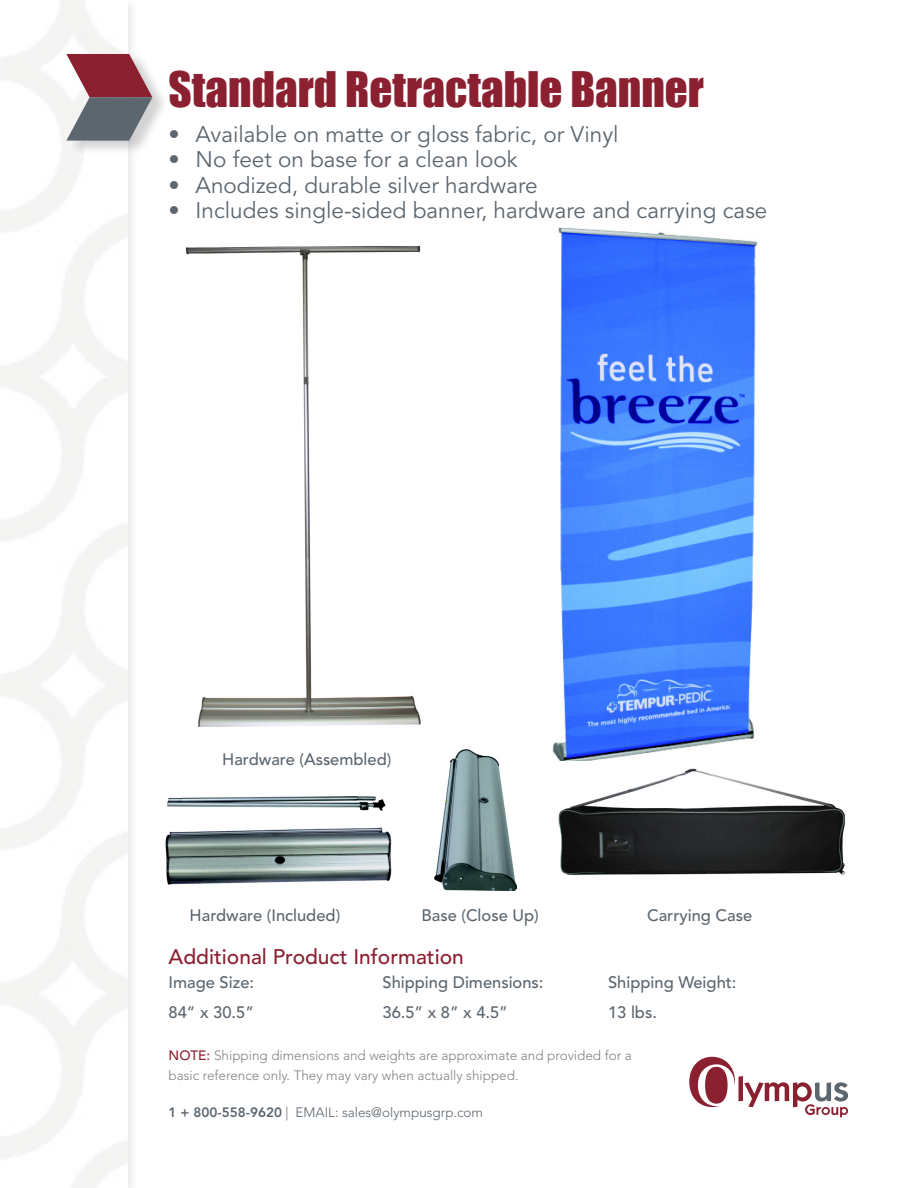
<style>
.page{position:relative;width:918px;height:1188px;background:#fff}
.page>*{position:absolute;margin:0;border:0;box-sizing:border-box;transform-origin:0 0}
.t1{font:45px "Impact";color:#8b2031}
.t2{font:22.5px "Avenir LT Std";color:#5c666f}
.t3{font:500 21px "Avenir LT Std";color:#8b2031}
.t4{font:500 16.5px "Avenir LT Std";color:#5c666f}
.t5{font:300 13.5px/19.8px "Avenir LT Std";color:#808285}
.t6{font:300 13.5px "Avenir LT Std";color:#5c666f}
.s1{font-weight:500;color:#8b2031}
.s2{font-weight:800}
</style>
<div class="page">
<div style="left:0;top:0;width:139px;height:1188px;background:#231f20;opacity:.1"></div>
<img style="left:552px;top:227px;width:205px;height:534px">
<img style="left:185px;top:245px;width:236px;height:482px">
<div style="left:68px;top:52px;width:101px;height:103px;background:#231f20;opacity:.2"></div>
<svg style="left:66px;top:54px;width:86px;height:87px"></svg>
<svg style="left:689px;top:1057px;width:159px;height:61px"></svg>
<img style="left:435px;top:749px;width:81px;height:141px">
<img style="left:165px;top:796px;width:227px;height:89px">
<img style="left:558px;top:768px;width:288px;height:107px">
<p class="t1" style="left:169px;top:55px;width:537px">Standard Retractable Banner</p>
<p class="t2" style="left:169px;top:121px;width:451px">• Available on matte or gloss fabric, or Vinyl</p>
<p class="t2" style="left:169px;top:147px;width:351px">• No feet on base for a clean look</p>
<p class="t2" style="left:169px;top:172px;width:371px">• Anodized, durable silver hardware</p>
<p class="t2" style="left:169px;top:198px;width:600px">• Includes single-sided banner, hardware and carrying case</p>
<p class="t4" style="left:222px;top:750px;width:171px">Hardware (Assembled)</p>
<p class="t4" style="left:190px;top:906px;width:152px">Hardware (Included)</p>
<p class="t4" style="left:421px;top:906px;width:119px">Base (Close Up)</p>
<p class="t4" style="left:647px;top:906px;width:107px">Carrying Case</p>
<p class="t3" style="left:169px;top:944px;width:297px">Additional Product Information</p>
<p class="t4" style="left:169px;top:973px;width:87px">Image Size:</p>
<p class="t4" style="left:382px;top:973px;width:163px">Shipping Dimensions:</p>
<p class="t4" style="left:608px;top:973px;width:130px">Shipping Weight:</p>
<p class="t4" style="left:169px;top:1003px;width:87px">84” x 30.5”</p>
<p class="t4" style="left:382px;top:1003px;width:127px">36.5” x 8” x 4.5”</p>
<p class="t4" style="left:608px;top:1003px;width:50px">13 lbs.</p>
<p class="t5" style="left:169px;top:1045px;width:465px"><span class="s1">NOTE:</span> Shipping dimensions and weights are approximate and provided for a basic reference only. They may vary when actually shipped.</p>
<p class="t6" style="left:169px;top:1104px;width:316px"><span class="s2">1 + 800-558-9620</span> | EMAIL: sales@olympusgrp.com</p>
</div>
